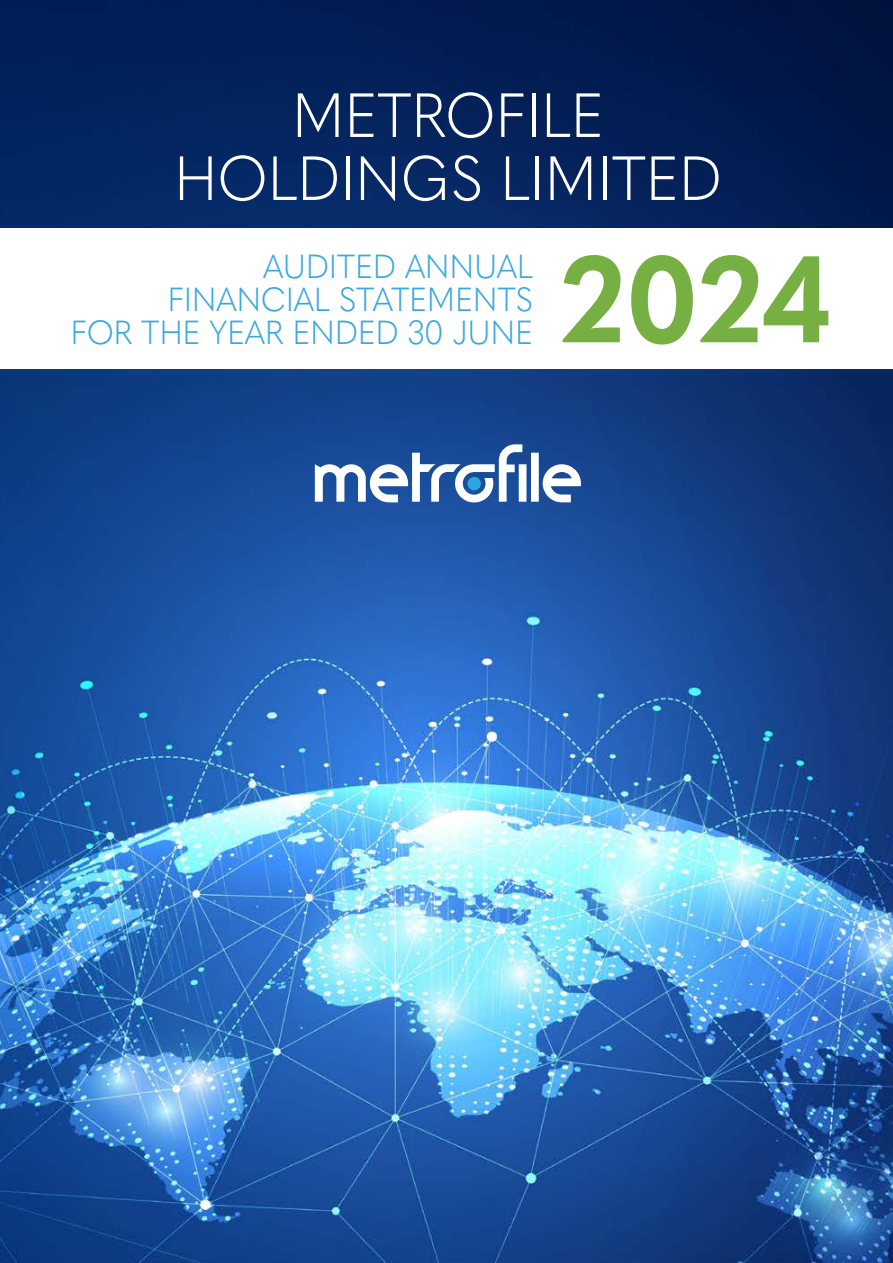
<style>
.page{position:relative;width:893px;height:1263px;background:#fff}
.page>*{position:absolute;margin:0;border:0;box-sizing:border-box;transform-origin:0 0}
.t1{font:700 120px "Quasimoda";color:#76b043;scale:.95 1}
.t2{font:300 61.5px/63px "Quasimoda";letter-spacing:-.01em;color:#fff;text-align:center;scale:.95 1}
.t3{font:300 33px/33px "Quasimoda";letter-spacing:-.01em;color:#38a8df;text-align:right;scale:.95 1}
</style>
<div class="page">
<img style="left:0;top:0;width:893px;height:1263px">
<svg style="left:0;top:369px;width:893px;height:10px;background:#0e397b"></svg>
<svg style="left:315px;top:444px;width:266px;height:58px"></svg>
<div style="left:467px;top:477px;width:14px;height:13px;background:#2aa9e0;border-radius:50%"></div>
<div style="left:0;top:229px;width:893px;height:140px;background:#fff"></div>
<h2 class="t2" style="left:174px;top:80px;width:578px">METROFILE<br>HOLDINGS LIMITED</h2>
<p class="t3" style="left:70px;top:248px;width:489px">AUDITED ANNUAL<br>FINANCIAL STATEMENTS<br>FOR THE YEAR ENDED 30 JUNE</p>
<h1 class="t1" style="left:562px;top:207px;width:285px">2024</h1>
</div>
